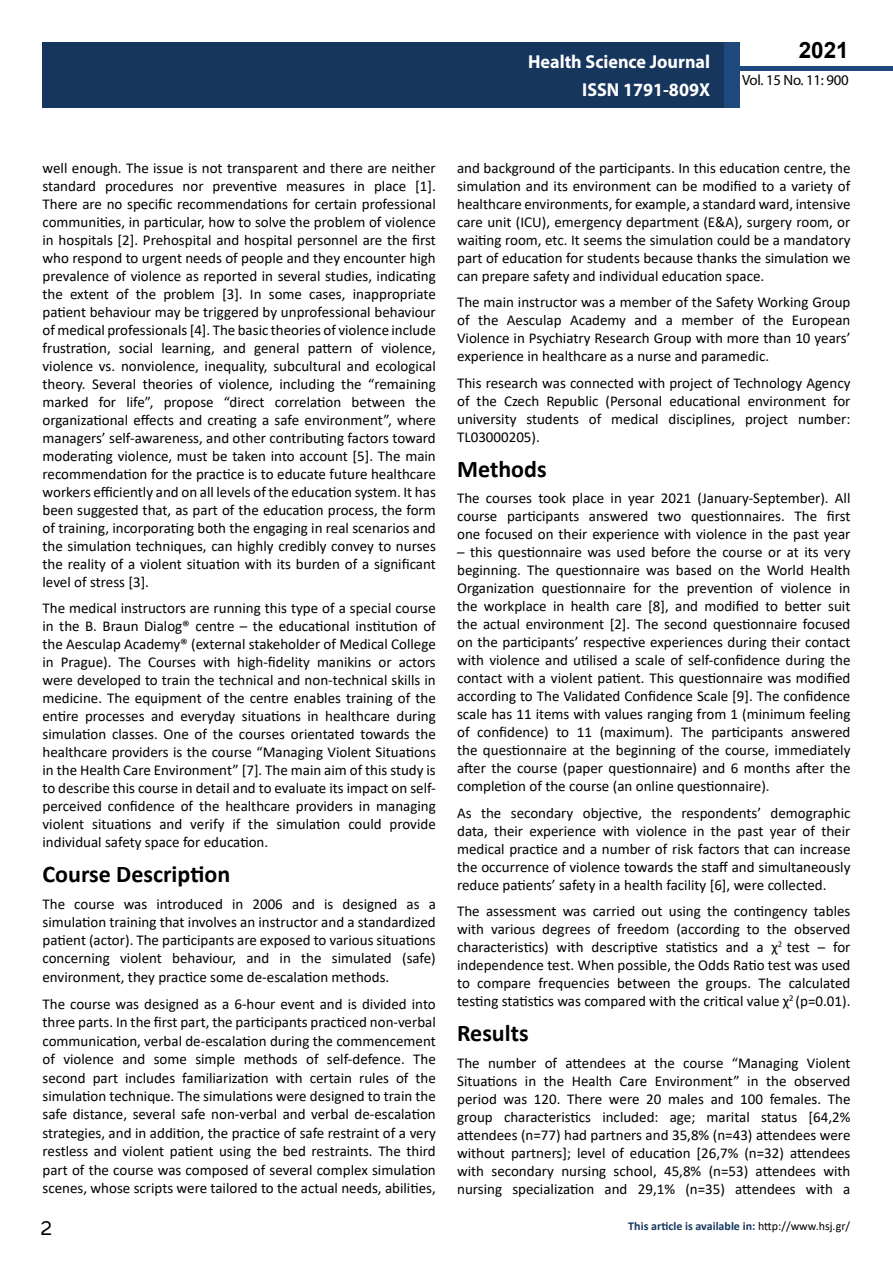
<style>
.page{position:relative;width:893px;height:1263px;background:#fff}
.page>*{position:absolute;margin:0;border:0;box-sizing:border-box;transform-origin:0 0}
.t1{font:25.5px "Tunga";color:#000}
.t2{font:700 24px "Calibri";color:#000}
.t3{font:700 22.5px "Arial";color:#000}
.t4{font:700 18.75px/27.2px "Myriad Pro";color:#fff;text-align:right;scale:.96 1}
.t5{font:15px/18px "Calibri";color:#000;text-align:justify}
.t6{font:14.85px "Myriad Pro";letter-spacing:-.02em;color:#000}
.t7{font:700 12px "Calibri";color:#16375d}
.s1{font-weight:400;color:#000}
</style>
<div class="page">
<div style="left:722px;top:66px;width:171px;height:5px;background:#1f497d"></div>
<div style="left:43px;top:42px;width:682px;height:66px;background:#16365d"></div>
<div style="left:725px;top:42px;width:15px;height:66px;background:#1f497d"></div>
<p class="t4" style="left:528px;top:48px;width:191px">Health Science Journal<br>ISSN 1791-809X</p>
<h3 class="t3" style="left:799px;top:35px;width:52px">2021</h3>
<p class="t6" style="left:742px;top:71px;width:108px">Vol. 15 No. 11: 900</p>
<p class="t5" style="left:43px;top:158px;width:395px">well enough. The issue is not transparent and there are neither standard procedures nor preventive measures in place [1].<br>There are no specific recommendations for certain professional communities, in particular, how to solve the problem of violence in hospitals [2]. Prehospital and hospital personnel are the first who respond to urgent needs of people and they encounter high prevalence of violence as reported in several studies, indicating the extent of the problem [3]. In some cases, inappropriate patient behaviour may be triggered by unprofessional behaviour of medical professionals [4]. The basic theories of violence include frustration, social learning, and general pattern of violence, violence vs. nonviolence, inequality, subcultural and ecological theory. Several theories of violence, including the “remaining marked for life”, propose “direct correlation between the organizational effects and creating a safe environment”, where managers’ self-awareness, and other contributing factors toward moderating violence, must be taken into account [5]. The main recommendation for the practice is to educate future healthcare workers efficiently and on all levels of the education system. It has been suggested that, as part of the education process, the form of training, incorporating both the engaging in real scenarios and the simulation techniques, can highly credibly convey to nurses the reality of a violent situation with its burden of a significant level of stress [3].</p>
<p class="t5" style="left:43px;top:599px;width:395px">The medical instructors are running this type of a special course in the B. Braun Dialog® centre – the educational institution of the Aesculap Academy® (external stakeholder of Medical College in Prague). The Courses with high-fidelity manikins or actors were developed to train the technical and non-technical skills in medicine. The equipment of the centre enables training of the entire processes and everyday situations in healthcare during simulation classes. One of the courses orientated towards the healthcare providers is the course “Managing Violent Situations in the Health Care Environment” [7]. The main aim of this study is to describe this course in detail and to evaluate its impact on self&shy;perceived confidence of the healthcare providers in managing violent situations and verify if the simulation could provide individual safety space for education.</p>
<h2 class="t2" style="left:43px;top:857px;width:189px">Course Description</h2>
<p class="t5" style="left:43px;top:894px;width:395px">The course was introduced in 2006 and is designed as a simulation training that involves an instructor and a standardized patient (actor). The participants are exposed to various situations concerning violent behaviour, and in the simulated (safe) environment, they practice some de-escalation methods.</p>
<p class="t5" style="left:43px;top:994px;width:395px;line-height:18.5px">The course was designed as a 6-hour event and is divided into three parts. In the first part, the participants practiced non-verbal communication, verbal de-escalation during the commencement of violence and some simple methods of self-defence. The second part includes familiarization with certain rules of the simulation technique. The simulations were designed to train the safe distance, several safe non-verbal and verbal de-escalation strategies, and in addition, the practice of safe restraint of a very restless and violent patient using the bed restraints. The third part of the course was composed of several complex simulation scenes, whose scripts were tailored to the actual needs, abilities,</p>
<p class="t5" style="left:457px;top:158px;width:395px">and background of the participants. In this education centre, the simulation and its environment can be modified to a variety of healthcare environments, for example, a standard ward, intensive care unit (ICU), emergency department (E&amp;A), surgery room, or waiting room, etc. It seems the simulation could be a mandatory part of education for students because thanks the simulation we can prepare safety and individual education space.</p>
<p class="t5" style="left:457px;top:293px;width:395px">The main instructor was a member of the Safety Working Group of the Aesculap Academy and a member of the European Violence in Psychiatry Research Group with more than 10 years’ experience in healthcare as a nurse and paramedic.</p>
<p class="t5" style="left:457px;top:373px;width:395px">This research was connected with project of Technology Agency of the Czech Republic (Personal educational environment for university students of medical disciplines, project number:<br>TL03000205).</p>
<h2 class="t2" style="left:457px;top:452px;width:91px">Methods</h2>
<p class="t5" style="left:457px;top:489px;width:395px">The courses took place in year 2021 (January-September). All course participants answered two questionnaires. The first one focused on their experience with violence in the past year</p>
<p class="t5" style="left:457px;top:543px;width:395px">– this questionnaire was used before the course or at its very beginning. The questionnaire was based on the World Health Organization questionnaire for the prevention of violence in the workplace in health care [8], and modified to better suit the actual environment [2]. The second questionnaire focused on the participants’ respective experiences during their contact with violence and utilised a scale of self-confidence during the contact with a violent patient. This questionnaire was modified according to The Validated Confidence Scale [9]. The confidence scale has 11 items with values ranging from 1 (minimum feeling of confidence) to 11 (maximum). The participants answered the questionnaire at the beginning of the course, immediately after the course (paper questionnaire) and 6 months after the completion of the course (an online questionnaire).</p>
<p class="t5" style="left:457px;top:803px;width:395px">As the secondary objective, the respondents’ demographic data, their experience with violence in the past year of their medical practice and a number of risk factors that can increase the occurrence of violence towards the staff and simultaneously reduce patients’ safety in a health facility [6], were collected.</p>
<p class="t5" style="left:457px;top:902px;width:395px">The assessment was carried out using the contingency tables with various degrees of freedom (according to the observed characteristics) with descriptive statistics and a χ<sup>2</sup> test – for independence test. When possible, the Odds Ratio test was used to compare frequencies between the groups. The calculated testing statistics was compared with the critical value χ<sup>2</sup> (p=0.01).</p>
<h2 class="t2" style="left:457px;top:1016px;width:73px">Results</h2>
<p class="t5" style="left:457px;top:1053px;width:395px">The number of attendees at the course “Managing Violent Situations in the Health Care Environment” in the observed period was 120. There were 20 males and 100 females. The group characteristics included: age; marital status [64,2% attendees (n=77) had partners and 35,8% (n=43) attendees were without partners]; level of education [26,7% (n=32) attendees with secondary nursing school, 45,8% (n=53) attendees with nursing specialization and 29,1% (n=35) attendees with a</p>
<h1 class="t1" style="left:41px;top:1211px;width:13px">2</h1>
<p class="t7" style="left:628px;top:1217px;width:223px">This article is available in: <span class="s1">http://www.hsj.gr/</span></p>
</div>
